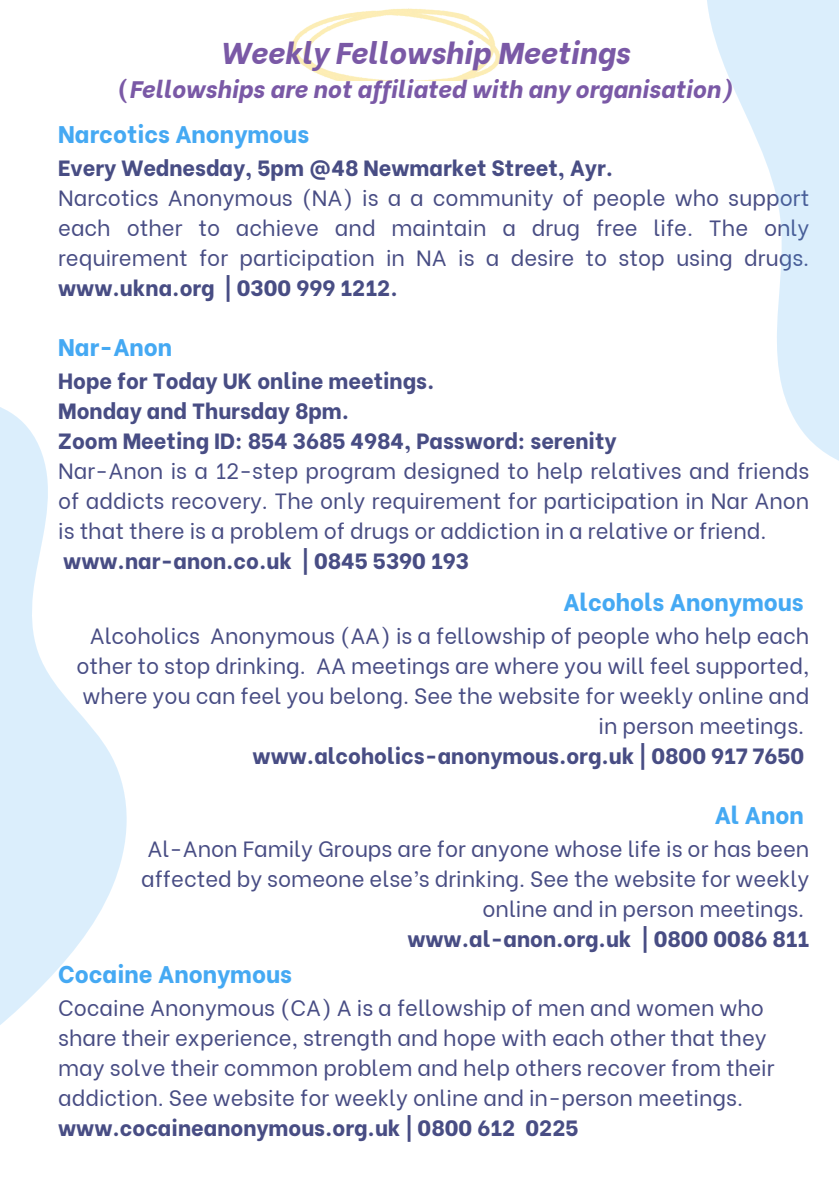
<style>
.page{position:relative;width:839px;height:1191px;background:#fff}
.page>*{position:absolute;margin:0;border:0;box-sizing:border-box;transform-origin:0 0}
.t1{font:italic 800 30px "Be Vietnam";color:#7a59a6}
.t2{font:800 24px "Be Vietnam";color:#45a9f3}
.t3{font:italic 800 23.8px "Be Vietnam";color:#7a59a6}
.t4{font:22px/30px "Be Vietnam";color:#484d84;text-align:justify}
.t5{font:800 22px "Be Vietnam";color:#484d84}
.s1{font-style:normal}
.s2{font-weight:800}
</style>
<div class="page">
<img style="left:291px;top:8px;width:210px;height:73px">
<svg style="left:707px;top:0;width:131px;height:460px;fill:#dbeefc"></svg>
<svg style="left:0;top:407px;width:127px;height:618px;fill:#dbeefc"></svg>
<p class="t1" style="left:220px;top:28px;width:411px">Weekly Fellowship Meetings</p>
<p class="t3" style="left:117px;top:70px;width:617px"><span class="s1">(</span>Fellowships are not affiliated with any organisation)</p>
<h1 class="t2" style="left:58px;top:114px;width:252px">Narcotics Anonymous</h1>
<p class="t5" style="left:58px;top:150px;width:556px">Every Wednesday, 5pm @48 Newmarket Street, Ayr.</p>
<p class="t4" style="left:58px;top:181px;width:752px">Narcotics Anonymous (NA) is a a community of people who support each other to achieve and maintain a drug free life. The only requirement for participation in NA is a desire to stop using drugs. <span class="s2">www.ukna.org | 0300 999 1212.</span></p>
<p class="t2" style="left:58px;top:327px;width:116px">Nar-Anon</p>
<p class="t5" style="left:58px;top:363px;width:378px">Hope for Today UK online meetings.</p>
<p class="t5" style="left:58px;top:393px;width:292px">Monday and Thursday 8pm.</p>
<p class="t5" style="left:58px;top:423px;width:559px">Zoom Meeting ID: 854 3685 4984, Password: serenity</p>
<p class="t4" style="left:58px;top:454px;width:752px">Nar-Anon is a 12-step program designed to help relatives and friends of addicts recovery. The only requirement for participation in Nar Anon is that there is a problem of drugs or addiction in a relative or friend.</p>
<p class="t5" style="left:63px;top:543px;width:407px">www.nar-anon.co.uk | 0845 5390 193</p>
<p class="t2" style="left:563px;top:582px;width:242px">Alcohols Anonymous</p>
<p class="t4" style="left:77px;top:619px;width:734px;text-align:right">Alcoholics Anonymous (AA) is a fellowship of people who help each other to stop drinking. AA meetings are where you will feel supported, where you can feel you belong. See the website for weekly online and in person meetings.</p>
<p class="t5" style="left:252px;top:738px;width:553px">www.alcoholics-anonymous.org.uk | 0800 917 7650</p>
<p class="t2" style="left:714px;top:795px;width:90px">Al Anon</p>
<p class="t4" style="left:141px;top:832px;width:669px;text-align:right">Al-Anon Family Groups are for anyone whose life is or has been affected by someone else’s drinking. See the website for weekly online and in person meetings.</p>
<p class="t5" style="left:407px;top:921px;width:403px">www.al-anon.org.uk | 0800 0086 811</p>
<p class="t2" style="left:58px;top:955px;width:235px">Cocaine Anonymous</p>
<p class="t4" style="left:58px;top:991px;width:717px;text-align:left">Cocaine Anonymous (CA) A is a fellowship of men and women who share their experience, strength and hope with each other that they may solve their common problem and help others recover from their addiction. See website for weekly online and in-person meetings.</p>
<p class="t5" style="left:58px;top:1110px;width:522px">www.cocaineanonymous.org.uk | 0800 612 0225</p>
</div>
